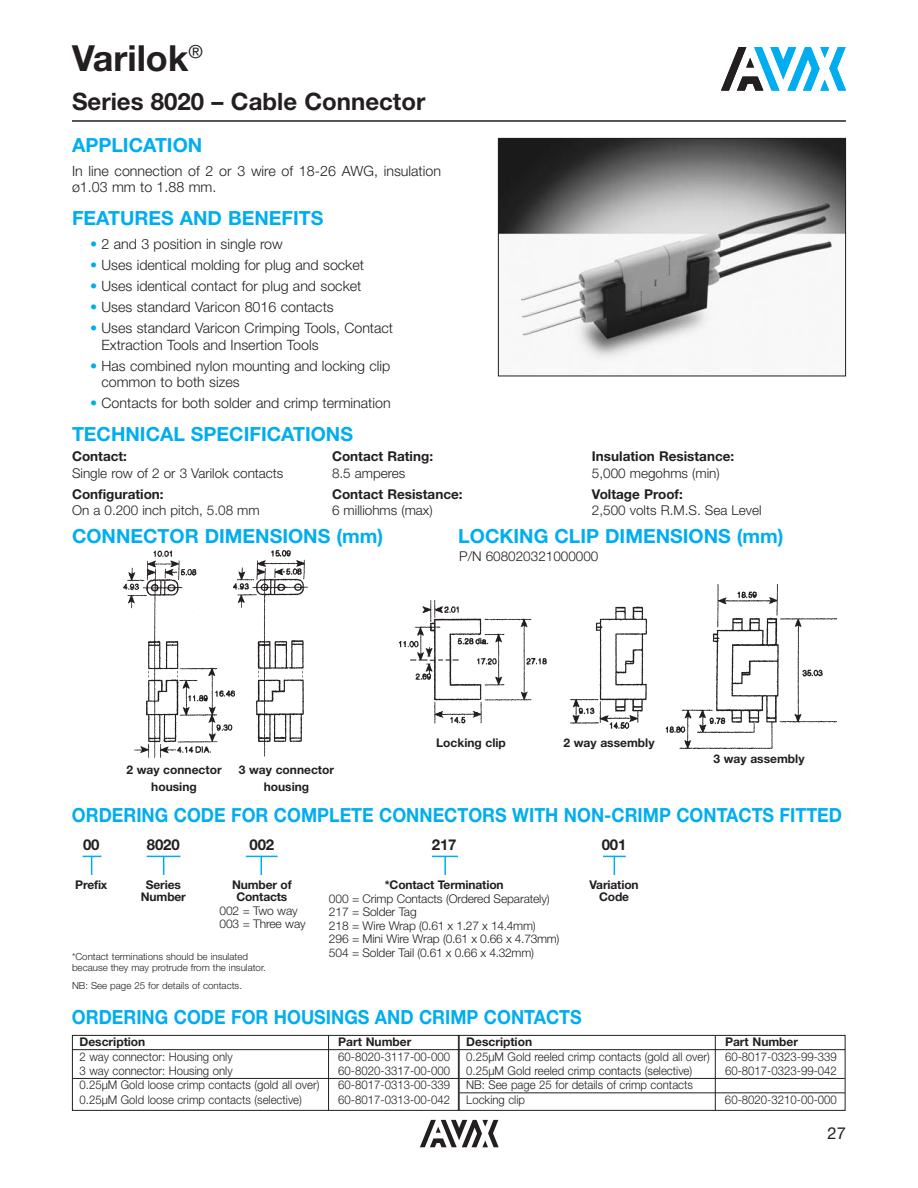
<style>
.page{position:relative;width:918px;height:1188px;background:#fff}
.page>*{position:absolute;margin:0;border:0;box-sizing:border-box;transform-origin:0 0}
.t1{font:700 36px "Helvetica Neue LT Std";color:#231f20}
.t2{font:700 24px "Helvetica Neue LT Std";color:#231f20}
.t3{font:700 19.5px "Helvetica Neue LT Std";color:#00aeef}
.t4{font:700 19.5px "Helvetica Neue LT Std";color:#00aeef;scale:.92 1}
.t5{font:16.5px "Helvetica Neue LT Std";color:#231f20}
.t6{font:700 15px "Helvetica Neue LT Std";letter-spacing:-.01em;color:#231f20}
.t7{font:300 14.25px/16.5px "Helvetica Neue LT Std";color:#231f20}
.t8{font:300 13.5px "Helvetica Neue LT Std";color:#231f20}
.t9{font:700 13.5px "Helvetica Neue LT Std";color:#231f20}
.t10{font:300 12px/14.4px "Helvetica Neue LT Std";color:#231f20;scale:.95 1}
.t11{font:700 12px/12px "Helvetica Neue LT Std";color:#231f20;text-align:center}
.t12{font:300 12px/13.5px "Helvetica Neue LT Std";color:#231f20}
.t13{font:300 9.75px/11.2px "Helvetica Neue LT Std";color:#231f20}
.s1{color:#00aeef}
</style>
<div class="page">
<svg style="left:721px;top:47px;width:125px;height:44px"></svg>
<hr style="left:72px;top:120px;width:774px;height:2px;background:#231f20">
<img style="left:500px;top:140px;width:344px;height:220px">
<div style="left:498px;top:138px;width:348px;height:238px;border:1px solid #231f20"></div>
<img style="left:123px;top:551px;width:185px;height:207px">
<img style="left:398px;top:584px;width:439px;height:166px">
<svg style="left:163px;top:857px;width:1px;height:18px"></svg>
<svg style="left:261px;top:857px;width:1px;height:18px"></svg>
<svg style="left:83px;top:856px;width:18px;height:19px"></svg>
<hr style="left:147px;top:856px;width:33px;height:1px;background:#00aeef">
<hr style="left:246px;top:856px;width:32px;height:1px;background:#00aeef">
<svg style="left:432px;top:856px;width:26px;height:19px"></svg>
<svg style="left:603px;top:856px;width:23px;height:19px"></svg>
<svg style="left:420px;top:1120px;width:79px;height:27px"></svg>
<svg style="left:72px;top:1035px;width:774px;height:76px"></svg>
<hr style="left:460px;top:1078px;width:385px;height:1px;background:#231f20">
<hr style="left:460px;top:1092px;width:385px;height:1px;background:#231f20">
<hr style="left:715px;top:1035px;width:1px;height:75px;background:#231f20">
<h1 class="t1" style="left:72px;top:45px;width:132px">Varilok<sup>®</sup></h1>
<h2 class="t2" style="left:72px;top:93px;width:355px">Series 8020 – Cable Connector</h2>
<h3 class="t3" style="left:72px;top:138px;width:132px">APPLICATION</h3>
<p class="t7" style="left:72px;top:164px;width:370px">In line connection of 2 or 3 wire of 18-26 AWG, insulation ø1.03 mm to 1.88 mm.</p>
<h3 class="t3" style="left:72px;top:212px;width:253px">FEATURES AND BENEFITS</h3>
<p class="t7" style="left:90px;top:238px;width:194px"><span class="s1">•</span> 2 and 3 position in single row</p>
<p class="t7" style="left:90px;top:259px;width:276px"><span class="s1">•</span> Uses identical molding for plug and socket</p>
<p class="t7" style="left:90px;top:280px;width:273px"><span class="s1">•</span> Uses identical contact for plug and socket</p>
<p class="t7" style="left:90px;top:301px;width:245px"><span class="s1">•</span> Uses standard Varicon 8016 contacts</p>
<p class="t7" style="left:101px;top:322px;width:293px;text-indent:-11px"><span class="s1">•</span> Uses standard Varicon Crimping Tools, Contact<br>Extraction Tools and Insertion Tools</p>
<p class="t7" style="left:101px;top:359px;width:290px;text-indent:-11px"><span class="s1">•</span> Has combined nylon mounting and locking clip common to both sizes</p>
<p class="t7" style="left:90px;top:397px;width:302px"><span class="s1">•</span> Contacts for both solder and crimp termination</p>
<h3 class="t3" style="left:72px;top:427px;width:283px">TECHNICAL SPECIFICATIONS</h3>
<p class="t9" style="left:72px;top:452px;width:57px">Contact:</p>
<p class="t8" style="left:72px;top:468px;width:213px">Single row of 2 or 3 Varilok contacts</p>
<p class="t9" style="left:72px;top:489px;width:93px">Configuration:</p>
<p class="t8" style="left:72px;top:506px;width:189px">On a 0.200 inch pitch, 5.08 mm</p>
<p class="t9" style="left:332px;top:452px;width:103px">Contact Rating:</p>
<p class="t8" style="left:332px;top:468px;width:75px">8.5 amperes</p>
<p class="t9" style="left:332px;top:489px;width:132px">Contact Resistance:</p>
<p class="t8" style="left:332px;top:506px;width:102px">6 milliohms (max)</p>
<p class="t9" style="left:592px;top:452px;width:144px">Insulation Resistance:</p>
<p class="t8" style="left:592px;top:468px;width:129px">5,000 megohms (min)</p>
<p class="t9" style="left:592px;top:489px;width:92px">Voltage Proof:</p>
<p class="t8" style="left:592px;top:506px;width:171px">2,500 volts R.M.S. Sea Level</p>
<h3 class="t3" style="left:72px;top:530px;width:313px">CONNECTOR DIMENSIONS (mm)</h3>
<h3 class="t3" style="left:458px;top:530px;width:327px">LOCKING CLIP DIMENSIONS (mm)</h3>
<p class="t8" style="left:459px;top:551px;width:141px">P/N 608020321000000</p>
<p class="t11" style="left:126px;top:765px;width:97px">2 way connector</p>
<p class="t11" style="left:239px;top:765px;width:97px">3 way connector</p>
<p class="t11" style="left:151px;top:782px;width:47px">housing</p>
<p class="t11" style="left:264px;top:782px;width:47px">housing</p>
<p class="t11" style="left:436px;top:737px;width:71px">Locking clip</p>
<p class="t11" style="left:564px;top:737px;width:93px">2 way assembly</p>
<p class="t11" style="left:714px;top:754px;width:93px">3 way assembly</p>
<h3 class="t4" style="left:72px;top:808px;width:839px">ORDERING CODE FOR COMPLETE CONNECTORS WITH NON-CRIMP CONTACTS FITTED</h3>
<p class="t6" style="left:83px;top:839px;width:18px">00</p>
<p class="t11" style="left:75px;top:880px;width:34px">Prefix</p>
<p class="t6" style="left:147px;top:839px;width:34px">8020</p>
<p class="t11" style="left:141px;top:880px;width:47px">Series<br>Number</p>
<p class="t6" style="left:250px;top:839px;width:26px">002</p>
<p class="t11" style="left:232px;top:880px;width:61px">Number of<br>Contacts</p>
<p class="t12" style="left:220px;top:905px;width:88px">002 = Two way<br>003 = Three way</p>
<p class="t13" style="left:72px;top:952px;width:195px">*Contact terminations should be insulated because they may protrude from the insulator.</p>
<p class="t13" style="left:72px;top:980px;width:172px">NB: See page 25 for details of contacts.</p>
<p class="t6" style="left:432px;top:839px;width:26px">217</p>
<p class="t11" style="left:385px;top:880px;width:120px">*Contact Termination</p>
<p class="t12" style="left:329px;top:893px;width:232px">000 = Crimp Contacts (Ordered Separately)<br>217 = Solder Tag<br>218 = Wire Wrap (0.61 x 1.27 x 14.4mm)<br>296 = Mini Wire Wrap (0.61 x 0.66 x 4.73mm)<br>504 = Solder Tail (0.61 x 0.66 x 4.32mm)</p>
<h3 class="t4" style="left:72px;top:1010px;width:556px">ORDERING CODE FOR HOUSINGS AND CRIMP CONTACTS</h3>
<p class="t6" style="left:602px;top:839px;width:26px">001</p>
<p class="t11" style="left:590px;top:880px;width:51px">Variation<br>Code</p>
<p class="t11" style="left:79px;top:1037px;width:67px">Description</p>
<p class="t11" style="left:338px;top:1037px;width:75px">Part Number</p>
<p class="t10" style="left:80px;top:1050px;width:163px">2 way connector: Housing only</p>
<p class="t10" style="left:338px;top:1050px;width:119px">60-8020-3117-00-000</p>
<p class="t10" style="left:80px;top:1065px;width:163px">3 way connector: Housing only</p>
<p class="t10" style="left:338px;top:1065px;width:119px">60-8020-3317-00-000</p>
<p class="t10" style="left:80px;top:1079px;width:254px">0.25µM Gold loose crimp contacts (gold all over)</p>
<p class="t10" style="left:338px;top:1079px;width:119px">60-8017-0313-00-339</p>
<p class="t10" style="left:80px;top:1094px;width:236px">0.25µM Gold loose crimp contacts (selective)</p>
<p class="t10" style="left:338px;top:1094px;width:119px">60-8017-0313-00-042</p>
<p class="t11" style="left:466px;top:1037px;width:67px">Description</p>
<p class="t11" style="left:725px;top:1037px;width:75px">Part Number</p>
<p class="t10" style="left:466px;top:1050px;width:258px">0.25µM Gold reeled crimp contacts (gold all over)</p>
<p class="t10" style="left:725px;top:1050px;width:119px">60-8017-0323-99-339</p>
<p class="t10" style="left:466px;top:1065px;width:239px">0.25µM Gold reeled crimp contacts (selective)</p>
<p class="t10" style="left:725px;top:1065px;width:119px">60-8017-0323-99-042</p>
<p class="t10" style="left:466px;top:1079px;width:240px">NB: See page 25 for details of crimp contacts<br>Locking clip</p>
<p class="t10" style="left:725px;top:1094px;width:119px">60-8020-3210-00-000</p>
<h3 class="t5" style="left:828px;top:1127px;width:20px">27</h3>
</div>
